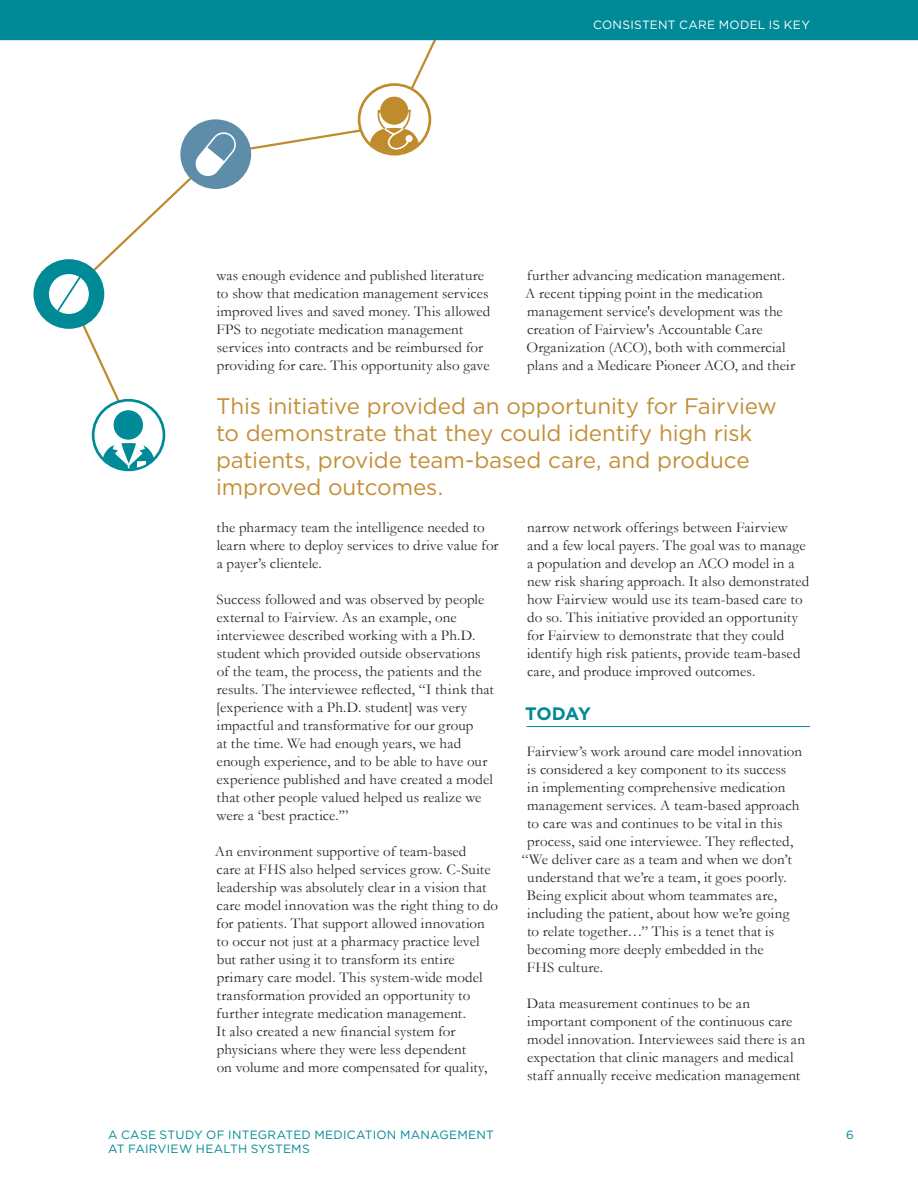
<style>
.page{position:relative;width:918px;height:1188px;background:#fff}
.page>*{position:absolute;margin:0;border:0;box-sizing:border-box;transform-origin:0 0}
.t1{font:22.5px/27px "Gotham";letter-spacing:-.005em;color:#c28f35}
.t2{font:700 18px "Gotham";letter-spacing:-.03em;color:#008996}
.t3{font:15px/18px "Garamond";letter-spacing:.005em;color:#292829}
.t4{font:12px "Gotham";letter-spacing:.025em;color:#008996}
.t5{font:12px "Gotham";letter-spacing:.025em;color:#fff}
</style>
<div class="page">
<svg style="left:66px;top:40px;width:377px;height:421px"></svg>
<hr style="left:526px;top:726px;width:284px;height:1px;background:#008996">
<div style="left:359px;top:85px;width:71px;height:69px;background:#fff;border-radius:50%"></div>
<div style="left:358px;top:83px;width:73px;height:73px;border:3px solid #bf8b2d;border-radius:50%"></div>
<div style="left:380px;top:97px;width:28px;height:28px;background:#bf8b2d;border-radius:50%"></div>
<svg style="left:370px;top:109px;width:49px;height:45px"></svg>
<div style="left:93px;top:400px;width:71px;height:70px;background:#fff;border-radius:50%"></div>
<div style="left:92px;top:399px;width:73px;height:72px;border:3px solid #008996;border-radius:50%"></div>
<div style="left:114px;top:410px;width:29px;height:30px;background:#008996;border-radius:50%"></div>
<svg style="left:103px;top:437px;width:51px;height:33px"></svg>
<div style="left:180px;top:119px;width:71px;height:70px;background:#5d8da8;border-radius:50%"></div>
<svg style="left:195px;top:132px;width:41px;height:44px"></svg>
<div style="left:33px;top:259px;width:71px;height:70px;background:#008996;border-radius:50%"></div>
<div style="left:49px;top:274px;width:40px;height:40px;background:#fff;border-radius:50%"></div>
<svg style="left:55px;top:275px;width:27px;height:38px"></svg>
<div style="left:0;top:0;width:918px;height:40px;background:#008996"></div>
<p class="t5" style="left:593px;top:18px;width:19px">CONS</p>
<p class="t5" style="left:630px;top:18px;width:13px">ISTENT</p>
<p class="t5" style="left:679px;top:18px;width:19px">CARE</p>
<p class="t5" style="left:719px;top:18px;width:21px">MODE</p>
<p class="t5" style="left:758px;top:18px;width:54px">L IS KEY</p>
<p class="t3" style="left:216px;top:266px;width:275px">was enough evidence and published literature to show that medication management services improved lives and saved money. This allowed FPS to negotiate medication management services into contracts and be reimbursed for providing for care. This opportunity also gave</p>
<p class="t3" style="left:525px;top:266px;width:271px">further advancing medication management.<br>A recent tipping point in the medication management service's development was the creation of Fairview's Accountable Care Organization (ACO), both with commercial plans and a Medicare Pioneer ACO, and their</p>
<h1 class="t1" style="left:216px;top:392px;width:563px">This initiative provided an opportunity for Fairview to demonstrate that they could identify high risk patients, provide team-based care, and produce improved outcomes.</h1>
<p class="t3" style="left:217px;top:518px;width:284px">the pharmacy team the intelligence needed to learn where to deploy services to drive value for a payer’s clientele.</p>
<p class="t3" style="left:216px;top:590px;width:279px">Success followed and was observed by people external to Fairview. As an example, one interviewee described working with a Ph.D. student which provided outside observations of the team, the process, the patients and the results. The interviewee reflected, “I think that [experience with a Ph.D. student] was very impactful and transformative for our group<br>at the time. We had enough years, we had enough experience, and to be able to have our experience published and have created a model that other people valued helped us realize we were a ‘best practice.’”</p>
<p class="t3" style="left:215px;top:842px;width:285px">An environment supportive of team-based<br>care at FHS also helped services grow. C-Suite leadership was absolutely clear in a vision that care model innovation was the right thing to do for patients. That support allowed innovation to occur not just at a pharmacy practice level but rather using it to transform its entire primary care model. This system-wide model transformation provided an opportunity to further integrate medication management.<br>It also created a new financial system for physicians where they were less dependent<br>on volume and more compensated for quality,</p>
<p class="t3" style="left:527px;top:518px;width:284px">narrow network offerings between Fairview and a few local payers. The goal was to manage a population and develop an ACO model in a new risk sharing approach. It also demonstrated how Fairview would use its team-based care to do so. This initiative provided an opportunity for Fairview to demonstrate that they could identify high risk patients, provide team-based care, and produce improved outcomes.</p>
<p class="t2" style="left:525px;top:703px;width:67px">today</p>
<p class="t3" style="left:527px;top:742px;width:277px">Fairview’s work around care model innovation</p>
<p class="t3" style="left:527px;top:760px;width:261px">is considered a key component to its success</p>
<p class="t3" style="left:527px;top:778px;width:260px">in implementing comprehensive medication</p>
<p class="t3" style="left:527px;top:796px;width:274px">management services. A team-based approach</p>
<p class="t3" style="left:527px;top:814px;width:257px">to care was and continues to be vital in this</p>
<p class="t3" style="left:527px;top:832px;width:268px">process, said one interviewee. They reflected,</p>
<p class="t3" style="left:522px;top:850px;width:271px">“We deliver care as a team and when we don’t</p>
<p class="t3" style="left:527px;top:868px;width:261px">understand that we’re a team, it goes poorly.</p>
<p class="t3" style="left:527px;top:886px;width:252px">Being explicit about whom teammates are,</p>
<p class="t3" style="left:527px;top:904px;width:264px">including the patient, about how we’re going</p>
<p class="t3" style="left:527px;top:922px;width:249px">to relate together…” This is a tenet that is</p>
<p class="t3" style="left:527px;top:940px;width:238px">becoming more deeply embedded in the</p>
<p class="t3" style="left:527px;top:958px;width:78px">FHS culture.</p>
<p class="t3" style="left:527px;top:994px;width:280px">Data measurement continues to be an important component of the continuous care model innovation. Interviewees said there is an expectation that clinic managers and medical staff annually receive medication management</p>
<p class="t4" style="left:108px;top:1128px;width:23px">A CASE</p>
<p class="t4" style="left:160px;top:1128px;width:10px">STUD</p>
<p class="t4" style="left:194px;top:1128px;width:48px">Y OF INTEGRATED</p>
<p class="t4" style="left:315px;top:1128px;width:10px">MED</p>
<p class="t4" style="left:343px;top:1128px;width:13px">ICAT</p>
<p class="t4" style="left:373px;top:1128px;width:38px">ION MANAGEMENT</p>
<p class="t4" style="left:846px;top:1128px;width:9px">6</p>
<p class="t4" style="left:108px;top:1142px;width:74px">AT FAIRVIEW</p>
<p class="t4" style="left:196px;top:1142px;width:10px">HEA</p>
<p class="t4" style="left:224px;top:1142px;width:53px">LTH SYSTEMS</p>
</div>
